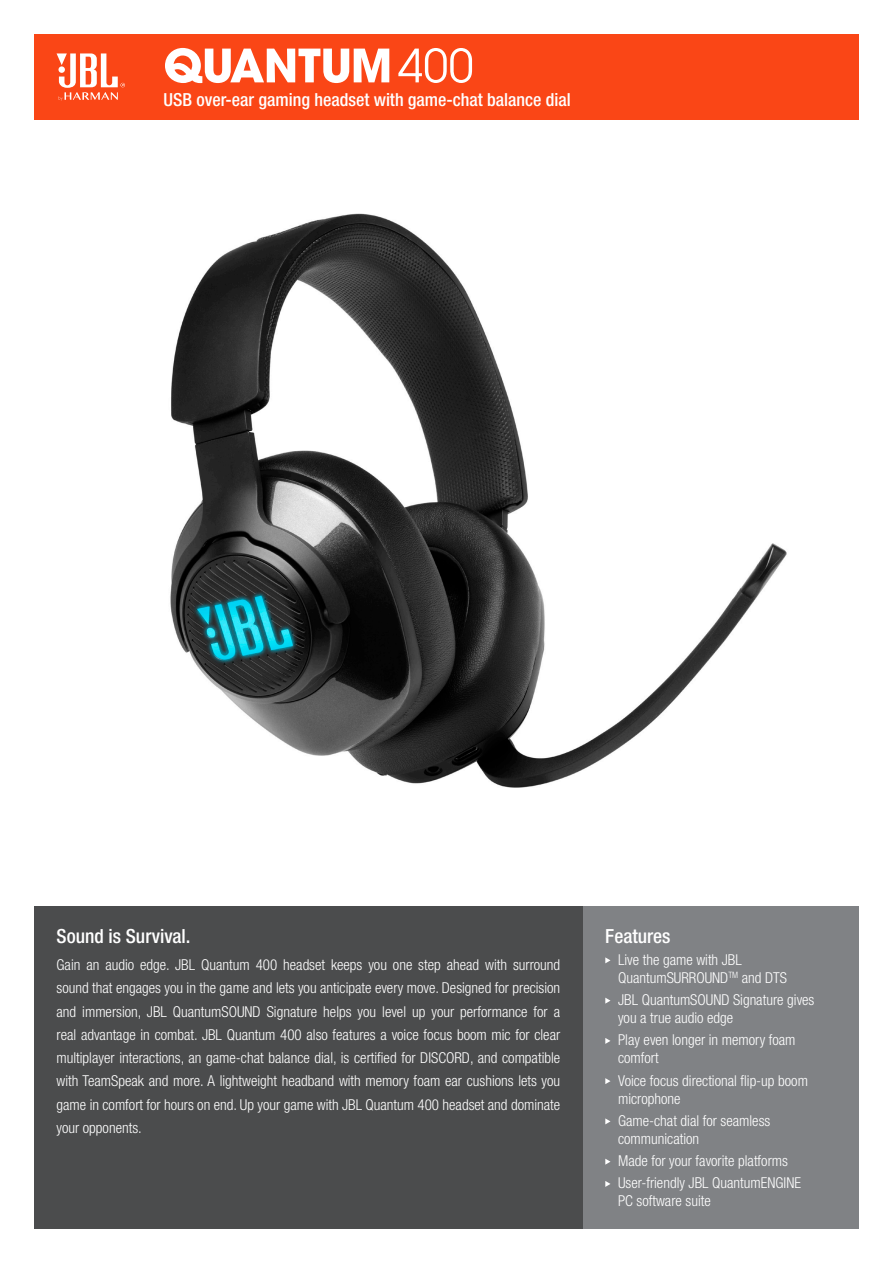
<style>
.page{position:relative;width:893px;height:1263px;background:#fff}
.page>*{position:absolute;margin:0;border:0;box-sizing:border-box;transform-origin:0 0}
.t1{font:700 50.7px "Avant Gard Goth EF";color:#fff}
.t2{font:500 condensed 19.5px "Helvetica Neue LT Pro";color:#fff}
.t3{font:500 condensed 18px "Helvetica Neue LT Pro";color:#fff}
.t4{font:300 condensed 15px/23.2px "Helvetica Neue LT Pro";color:#fff}
.s1{font-weight:400}
</style>
<div class="page">
<img style="left:170px;top:213px;width:617px;height:575px">
<div style="left:34px;top:34px;width:825px;height:85px;background:#fa4616"></div>
<svg style="left:57px;top:53px;width:68px;height:48px"></svg>
<div style="left:583px;top:906px;width:276px;height:323px;background:#808285"></div>
<svg style="left:605px;top:957px;width:5px;height:6px"></svg>
<svg style="left:605px;top:997px;width:5px;height:7px"></svg>
<svg style="left:605px;top:1038px;width:5px;height:6px"></svg>
<svg style="left:605px;top:1078px;width:5px;height:6px"></svg>
<svg style="left:605px;top:1118px;width:5px;height:6px"></svg>
<svg style="left:605px;top:1159px;width:5px;height:6px"></svg>
<svg style="left:605px;top:1181px;width:5px;height:6px"></svg>
<div style="left:34px;top:906px;width:549px;height:323px;background:#4b4c4d"></div>
<p class="t1" style="left:163px;top:35px;width:312px">QUANTUM <span class="s1">400</span></p>
<p class="t3" style="left:163px;top:89px;width:409px">USB over-ear gaming headset with game-chat balance dial</p>
<p class="t2" style="left:57px;top:924px;width:136px">Sound is Survival.</p>
<p class="t4" style="left:57px;top:953px;width:505px;text-align:justify">Gain an audio edge. JBL Quantum 400 headset keeps you one step ahead with surround sound that engages you in the game and lets you anticipate every move. Designed for precision and immersion, JBL QuantumSOUND Signature helps you level up your performance for a real advantage in combat. JBL Quantum 400 also features a voice focus boom mic for clear multiplayer interactions, an game-chat balance dial, is certified for DISCORD, and compatible with TeamSpeak and more. A lightweight headband with memory foam ear cushions lets you game in comfort for hours on end. Up your game with JBL Quantum 400 headset and dominate your opponents.</p>
<p class="t2" style="left:605px;top:924px;width:67px">Features</p>
<p class="t4" style="left:618px;top:950px;width:170px;line-height:18px">Live the game with JBL<br>QuantumSURROUND<sup>TM</sup> and DTS</p>
<p class="t4" style="left:618px;top:991px;width:198px;line-height:18px">JBL QuantumSOUND Signature gives you a true audio edge</p>
<p class="t4" style="left:618px;top:1031px;width:179px;line-height:18px">Play even longer in memory foam comfort</p>
<p class="t4" style="left:618px;top:1071px;width:191px;line-height:18px">Voice focus directional flip-up boom microphone</p>
<p class="t4" style="left:618px;top:1111px;width:154px;line-height:18px">Game-chat dial for seamless communication</p>
<p class="t4" style="left:618px;top:1149px;width:171px">Made for your favorite platforms</p>
<p class="t4" style="left:618px;top:1174px;width:185px;line-height:18px">User-friendly JBL QuantumENGINE<br>PC software suite</p>
</div>
